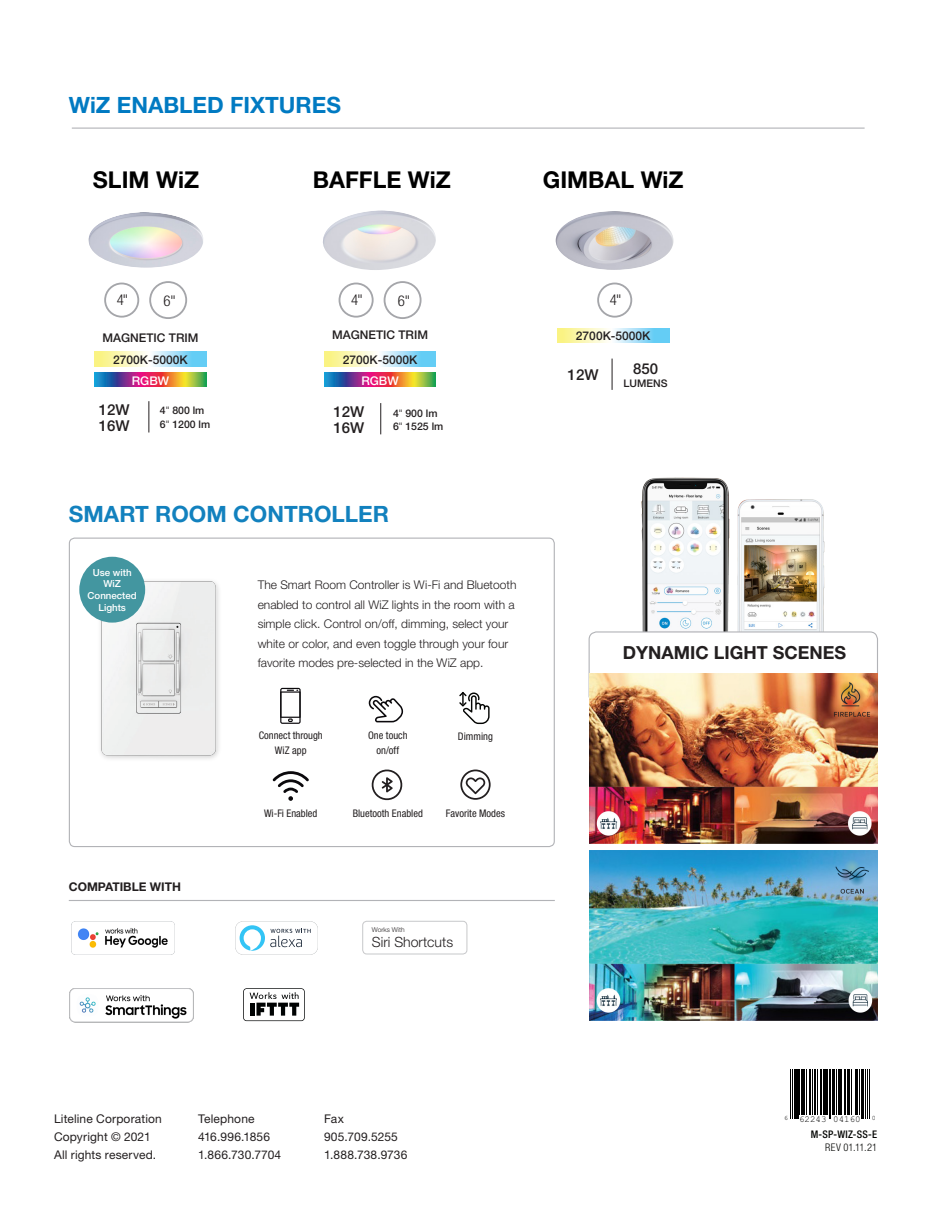
<style>
.page{position:relative;width:945px;height:1215px;background:#fff}
.page>*{position:absolute;margin:0;border:0;box-sizing:border-box;transform-origin:0 0}
.t1{font:700 23.25px "Helvetica Neue LT Std";color:#000}
.t2{font:700 22.5px "Helvetica Neue LT Std";color:#1281be}
.t3{font:700 22.5px "Helvetica Neue LT Std";color:#007ac2}
.t4{font:700 18px "Helvetica Neue LT Std";color:#231f20}
.t5{font:500 15px "Helvetica Neue LT Std";color:#231f20}
.t6{font:300 condensed 14.85px "Helvetica Neue LT Std";color:#231f20}
.t7{font:300 14.1px "Helvetica Neue LT Std";color:#231f20}
.t8{font:300 12px/19.5px "Helvetica Neue LT Std";color:#231f20}
.Corporate_Tail_-_con{font:12px/18px "Helvetica Neue LT Std";letter-spacing:.015em;color:#231f20}
.t9{font:500 12px "Helvetica Neue LT Std";color:#231f20}
.t10{font:700 12px "Helvetica Neue LT Std";color:#231f20}
.t11{font:500 12px "Helvetica Neue LT Std";color:#fff}
.t12{font:condensed 10.5px "Helvetica Neue LT Std";color:#231f20}
.t13{font:500 10.5px "Helvetica Neue LT Std";color:#231f20}
.t14{font:500 condensed 10.5px "Helvetica Neue LT Std";letter-spacing:.03em;color:#040503}
.t15{font:300 condensed 10.5px "Helvetica Neue LT Std";letter-spacing:.015em;color:#040503}
.t16{font:500 9.75px/11.7px "Helvetica Neue LT Std";color:#fff;text-align:center}
.t17{font:9.15px "Helvetica";color:#000}
.t18{font:300 6.6px "Helvetica Neue LT Std";color:#231f20}
.s1{font-weight:300;font-stretch:condensed}
</style>
<div class="page">
<img style="left:80px;top:569px;width:139px;height:190px">
<svg style="left:280px;top:688px;width:21px;height:36px"></svg>
<svg style="left:369px;top:696px;width:34px;height:26px"></svg>
<svg style="left:459px;top:692px;width:31px;height:32px"></svg>
<svg style="left:273px;top:771px;width:36px;height:30px"></svg>
<svg style="left:372px;top:770px;width:30px;height:30px"></svg>
<svg style="left:460px;top:770px;width:31px;height:30px"></svg>
<div style="left:69px;top:538px;width:486px;height:309px;border:1px solid #b2b3b7;border-radius:5px"></div>
<img style="left:89px;top:212px;width:114px;height:56px">
<img style="left:323px;top:211px;width:113px;height:59px">
<img style="left:556px;top:211px;width:118px;height:59px">
<div style="left:104px;top:283px;width:35px;height:35px;border:2px solid #a5a6aa;border-radius:50%"></div>
<div style="left:339px;top:283px;width:35px;height:35px;border:2px solid #a5a6aa;border-radius:50%"></div>
<div style="left:597px;top:283px;width:35px;height:35px;border:2px solid #a5a6aa;border-radius:50%"></div>
<img style="left:641px;top:477px;width:184px;height:154px">
<div style="left:589px;top:631px;width:289px;height:73px;border:1px solid #b2b3b7;border-radius:8px"></div>
<img style="left:589px;top:673px;width:289px;height:171px">
<img style="left:589px;top:850px;width:289px;height:171px">
<div style="left:149px;top:281px;width:38px;height:38px;border:2px solid #a5a6aa;border-radius:50%"></div>
<div style="left:384px;top:281px;width:38px;height:38px;border:2px solid #a5a6aa;border-radius:50%"></div>
<svg style="left:243px;top:988px;width:62px;height:33px"></svg>
<div style="left:244px;top:989px;width:60px;height:31px;background:#fff;border-radius:3px"></div>
<svg style="left:250px;top:992px;width:49px;height:24px"></svg>
<svg style="left:235px;top:921px;width:83px;height:34px"></svg>
<img style="left:71px;top:922px;width:104px;height:32px">
<img style="left:69px;top:988px;width:125px;height:35px">
<hr style="left:72px;top:128px;width:793px;height:1px;background:#b2b3b7">
<hr style="left:69px;top:900px;width:486px;height:1px;background:#b2b3b7">
<hr style="left:148px;top:401px;width:1px;height:32px;background:#231f20">
<hr style="left:380px;top:403px;width:1px;height:31px;background:#231f20">
<hr style="left:612px;top:359px;width:1px;height:31px;background:#231f20">
<img style="left:95px;top:352px;width:111px;height:14px">
<img style="left:324px;top:352px;width:112px;height:14px">
<img style="left:557px;top:328px;width:112px;height:15px">
<img style="left:95px;top:373px;width:111px;height:14px">
<img style="left:324px;top:373px;width:112px;height:14px">
<div style="left:362px;top:921px;width:105px;height:33px;border:1px solid #c7c8ca;border-radius:4px"></div>
<div style="left:79px;top:557px;width:66px;height:66px;background:#4396a0;border-radius:50%"></div>
<hr style="left:790px;top:1069px;width:1px;height:50px;background:#000">
<hr style="left:792px;top:1069px;width:1px;height:50px;background:#000">
<hr style="left:794px;top:1069px;width:1px;height:50px;background:#000">
<hr style="left:795px;top:1069px;width:4px;height:50px;background:#000">
<hr style="left:800px;top:1069px;width:1px;height:45px;background:#000">
<hr style="left:801px;top:1069px;width:4px;height:45px;background:#000">
<hr style="left:806px;top:1069px;width:1px;height:45px;background:#000">
<hr style="left:809px;top:1069px;width:1px;height:45px;background:#000">
<hr style="left:812px;top:1069px;width:1px;height:45px;background:#000">
<hr style="left:815px;top:1069px;width:1px;height:45px;background:#000">
<hr style="left:817px;top:1069px;width:1px;height:45px;background:#000">
<hr style="left:820px;top:1069px;width:2px;height:45px;background:#000">
<hr style="left:823px;top:1069px;width:3px;height:45px;background:#000">
<hr style="left:827px;top:1069px;width:1px;height:45px;background:#000">
<hr style="left:829px;top:1069px;width:1px;height:50px;background:#000">
<hr style="left:830px;top:1069px;width:1px;height:50px;background:#000">
<hr style="left:832px;top:1069px;width:3px;height:45px;background:#000">
<hr style="left:836px;top:1069px;width:1px;height:45px;background:#000">
<hr style="left:838px;top:1069px;width:1px;height:45px;background:#000">
<hr style="left:840px;top:1069px;width:2px;height:45px;background:#000">
<hr style="left:844px;top:1069px;width:1px;height:45px;background:#000">
<hr style="left:847px;top:1069px;width:2px;height:45px;background:#000">
<hr style="left:850px;top:1069px;width:1px;height:45px;background:#000">
<hr style="left:851px;top:1069px;width:1px;height:45px;background:#000">
<hr style="left:855px;top:1069px;width:3px;height:45px;background:#000">
<hr style="left:860px;top:1069px;width:1px;height:45px;background:#000">
<hr style="left:861px;top:1069px;width:3px;height:50px;background:#000">
<hr style="left:865px;top:1069px;width:1px;height:50px;background:#000">
<hr style="left:867px;top:1069px;width:1px;height:50px;background:#000">
<hr style="left:869px;top:1069px;width:1px;height:50px;background:#000">
<p class="t3" style="left:69px;top:91px;width:274px">WiZ ENABLED FIXTURES</p>
<p class="t1" style="left:93px;top:165px;width:108px">SLIM WiZ</p>
<p class="t1" style="left:313px;top:165px;width:139px">BAFFLE WiZ</p>
<p class="t1" style="left:543px;top:165px;width:142px">GIMBAL WiZ</p>
<p class="t6" style="left:117px;top:292px;width:13px">4"</p>
<p class="t6" style="left:351px;top:292px;width:13px">4"</p>
<p class="t6" style="left:163px;top:292px;width:14px">6"</p>
<p class="t6" style="left:398px;top:292px;width:14px">6"</p>
<p class="t9" style="left:103px;top:330px;width:98px">MAGNETIC TRIM</p>
<p class="t9" style="left:332px;top:327px;width:98px">MAGNETIC TRIM</p>
<p class="t9" style="left:113px;top:352px;width:76px">2700K-5000K</p>
<p class="t9" style="left:343px;top:352px;width:76px">2700K-5000K</p>
<p class="t11" style="left:132px;top:373px;width:39px">RGBW</p>
<p class="t11" style="left:361px;top:373px;width:39px">RGBW</p>
<p class="t5" style="left:99px;top:401px;width:32px">12W</p>
<p class="t5" style="left:99px;top:417px;width:32px">16W</p>
<p class="t13" style="left:160px;top:404px;width:46px">4<span class="s1">"</span> 800 lm</p>
<p class="t13" style="left:160px;top:418px;width:52px">6<span class="s1">"</span> 1200 lm</p>
<p class="t5" style="left:333px;top:403px;width:32px">12W</p>
<p class="t5" style="left:333px;top:419px;width:32px">16W</p>
<p class="t13" style="left:393px;top:407px;width:46px">4<span class="s1">"</span> 900 lm</p>
<p class="t13" style="left:393px;top:420px;width:52px">6<span class="s1">"</span> 1525 lm</p>
<p class="t2" style="left:69px;top:500px;width:322px">SMART ROOM CONTROLLER</p>
<p class="t16" style="left:88px;top:566px;width:51px">Use with<br>WiZ<br>Connected<br>Lights</p>
<p class="t10" style="left:69px;top:880px;width:114px">COMPATIBLE WITH</p>
<p class="t8" style="left:258px;top:575px;width:260px">The Smart Room Controller is Wi-Fi and Bluetooth enabled to control all WiZ lights in the room with a simple click. Control on/off, dimming, select your white or color, and even toggle through your four favorite modes pre-selected in the WiZ app.</p>
<p class="t12" style="left:259px;top:730px;width:66px">Connect through</p>
<p class="t12" style="left:275px;top:745px;width:33px">WiZ app</p>
<p class="t12" style="left:368px;top:730px;width:41px">One touch</p>
<p class="t12" style="left:377px;top:745px;width:24px">on/off</p>
<p class="t12" style="left:458px;top:730px;width:37px">Dimming</p>
<p class="t12" style="left:264px;top:807px;width:55px">Wi-Fi Enabled</p>
<p class="t12" style="left:353px;top:807px;width:72px">Bluetooth Enabled</p>
<p class="t12" style="left:446px;top:807px;width:61px">Favorite Modes</p>
<p class="t18" style="left:372px;top:926px;width:34px">Works With</p>
<p class="t7" style="left:372px;top:933px;width:83px">Siri Shortcuts</p>
<p class="t6" style="left:610px;top:292px;width:13px">4"</p>
<p class="t9" style="left:576px;top:329px;width:76px">2700K-5000K</p>
<p class="t5" style="left:568px;top:366px;width:32px">12W</p>
<p class="t5" style="left:633px;top:360px;width:27px">850</p>
<p class="t13" style="left:624px;top:377px;width:45px">LUMENS</p>
<p class="t4" style="left:623px;top:642px;width:225px">DYNAMIC LIGHT SCENES</p>
<p class="Corporate_Tail_-_con" style="left:54px;top:1110px;width:109px">Liteline Corporation</p>
<p class="Corporate_Tail_-_con" style="left:54px;top:1128px;width:104px">Copyright © 2021<br>All rights reserved.</p>
<p class="Corporate_Tail_-_con" style="left:198px;top:1110px;width:58px">Telephone</p>
<p class="Corporate_Tail_-_con" style="left:198px;top:1128px;width:74px">416.996.1856</p>
<p class="Corporate_Tail_-_con" style="left:198px;top:1146px;width:85px">1.866.730.7704</p>
<p class="Corporate_Tail_-_con" style="left:324px;top:1110px;width:21px">Fax</p>
<p class="Corporate_Tail_-_con" style="left:324px;top:1128px;width:75px">905.709.5255</p>
<p class="Corporate_Tail_-_con" style="left:324px;top:1146px;width:85px">1.888.738.9736</p>
<p class="t17" style="left:784px;top:1113px;width:93px"><sup>6</sup> 62243 04160 <sup>0</sup></p>
<p class="t14" style="left:811px;top:1128px;width:68px">M-SP-WIZ-SS-E</p>
<p class="t15" style="left:825px;top:1141px;width:54px">REV 01.11.21</p>
</div>
